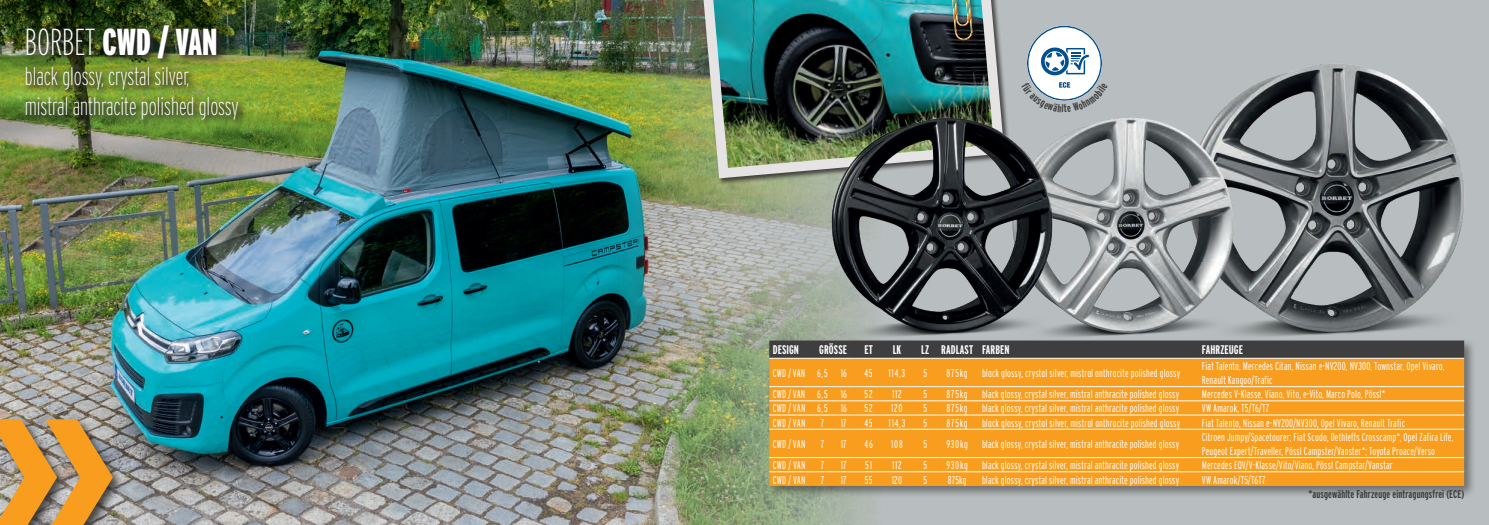
<style>
.page{position:relative;width:1489px;height:525px;background:#fff}
.page>*{position:absolute;margin:0;border:0;box-sizing:border-box;transform-origin:0 0}
.t1{font:900 37.5px "Interstate Compressed";color:#fff}
.t2{font:200 25px "Interstate Compressed";color:#fff}
.t3{font:700 12.5px "Interstate Compressed";letter-spacing:.005em;color:#fff}
.t4{font:300 11.25px/13.5px "Interstate Compressed";letter-spacing:.01em;color:#fff}
.t5{font:700 11.25px "Interstate Compressed";letter-spacing:.01em;color:#3e3e3f}
.s1{font-weight:200}
</style>
<div class="page">
<div style="left:0;top:0;width:1488px;height:524px;background:#b8bebf"></div>
<img style="left:0;top:0;width:870px;height:524px">
<div style="left:700px;top:0;width:310px;height:185px;background:#231f20;opacity:.75"></div>
<svg style="left:703px;top:0;width:301px;height:178px;background:#a6ac97"></svg>
<img style="left:713px;top:0;width:280px;height:168px">
<img style="left:1223px;top:64px;width:241px;height:273px">
<img style="left:1059px;top:109px;width:180px;height:228px">
<img style="left:824px;top:109px;width:235px;height:229px">
<div style="left:949px;top:0;width:29px;height:46px;background:#231f20;opacity:.75"></div>
<svg style="left:952px;top:0;width:20px;height:40px"></svg>
<img style="left:21px;top:21px;width:227px;height:108px">
<div style="left:0;top:416px;width:125px;height:108px;background:#231f20;opacity:.75"></div>
<svg style="left:0;top:419px;width:113px;height:105px;background:#ca954d"></svg>
<div style="left:766px;top:338px;width:710px;height:160px;background:#231f20;opacity:.5"></div>
<div style="left:769px;top:359px;width:694px;height:126px;background:#f89d1e"></div>
<svg style="left:769px;top:340px;width:694px;height:19px;background:#464646"></svg>
<hr style="left:939px;top:358px;width:35px;height:1px;background:#fff">
<hr style="left:974px;top:358px;width:220px;height:1px;background:#fff">
<hr style="left:1194px;top:358px;width:269px;height:1px;background:#fff">
<hr style="left:769px;top:414px;width:42px;height:1px;background:#fff">
<svg style="left:811px;top:414px;width:128px;height:1px"></svg>
<hr style="left:939px;top:414px;width:35px;height:1px;background:#fff">
<hr style="left:974px;top:414px;width:220px;height:1px;background:#fff">
<hr style="left:1194px;top:414px;width:269px;height:1px;background:#fff">
<hr style="left:769px;top:386px;width:42px;height:1px;background:#fff">
<svg style="left:811px;top:386px;width:128px;height:1px"></svg>
<hr style="left:939px;top:386px;width:35px;height:1px;background:#fff">
<hr style="left:974px;top:386px;width:220px;height:1px;background:#fff">
<hr style="left:1194px;top:386px;width:269px;height:1px;background:#fff">
<hr style="left:769px;top:428px;width:42px;height:1px;background:#fff">
<svg style="left:811px;top:428px;width:128px;height:1px"></svg>
<hr style="left:939px;top:428px;width:35px;height:1px;background:#fff">
<hr style="left:974px;top:428px;width:220px;height:1px;background:#fff">
<hr style="left:1194px;top:428px;width:269px;height:1px;background:#fff">
<hr style="left:769px;top:400px;width:42px;height:1px;background:#fff">
<svg style="left:811px;top:400px;width:128px;height:1px"></svg>
<hr style="left:939px;top:400px;width:35px;height:1px;background:#fff">
<hr style="left:974px;top:400px;width:220px;height:1px;background:#fff">
<hr style="left:1194px;top:400px;width:269px;height:1px;background:#fff">
<hr style="left:769px;top:457px;width:42px;height:1px;background:#fff">
<svg style="left:811px;top:457px;width:128px;height:1px"></svg>
<hr style="left:939px;top:457px;width:35px;height:1px;background:#fff">
<hr style="left:974px;top:457px;width:220px;height:1px;background:#fff">
<hr style="left:1194px;top:457px;width:269px;height:1px;background:#fff">
<hr style="left:769px;top:471px;width:42px;height:1px;background:#fff">
<svg style="left:811px;top:471px;width:128px;height:1px"></svg>
<hr style="left:939px;top:471px;width:35px;height:1px;background:#fff">
<hr style="left:974px;top:471px;width:220px;height:1px;background:#fff">
<hr style="left:1194px;top:471px;width:269px;height:1px;background:#fff">
<svg style="left:1021px;top:26px;width:87px;height:86px"></svg>
<p class="t1" style="left:25px;top:21px;width:194px"><span class="s1">BORBET</span> CWD / VAN</p>
<p class="t2" style="left:25px;top:62px;width:166px">black glossy, crystal silver,</p>
<p class="t2" style="left:25px;top:92px;width:215px">mistral anthracite polished glossy</p>
<p class="t3" style="left:772px;top:343px;width:28px">DESIGN</p>
<p class="t3" style="left:819px;top:343px;width:29px">GRÖSSE</p>
<p class="t3" style="left:864px;top:343px;width:10px">ET</p>
<p class="t3" style="left:892px;top:343px;width:10px">LK</p>
<p class="t3" style="left:921px;top:343px;width:10px">LZ</p>
<p class="t3" style="left:941px;top:343px;width:33px">RADLAST</p>
<p class="t3" style="left:982px;top:343px;width:29px">FARBEN</p>
<p class="t3" style="left:1201px;top:343px;width:43px">FAHRZEUGE</p>
<p class="t4" style="left:772px;top:366px;width:34px">CWD / VAN</p>
<p class="t4" style="left:817px;top:366px;width:12px">6,5</p>
<p class="t4" style="left:840px;top:366px;width:8px">16</p>
<p class="t4" style="left:864px;top:366px;width:10px">45</p>
<p class="t4" style="left:888px;top:366px;width:18px">114,3</p>
<p class="t4" style="left:923px;top:366px;width:5px">5</p>
<p class="t4" style="left:946px;top:366px;width:23px">875kg</p>
<p class="t4" style="left:981px;top:366px;width:200px">black glossy, crystal silver, mistral anthracite polished glossy</p>
<p class="t4" style="left:1201px;top:359px;width:244px">Fiat Talento, Mercedes Citan, Nissan e-NV200, NV300, Townstar, Opel Vivaro,<br>Renault Kangoo/Trafic</p>
<p class="t4" style="left:772px;top:387px;width:34px">CWD / VAN</p>
<p class="t4" style="left:817px;top:387px;width:12px">6,5</p>
<p class="t4" style="left:840px;top:387px;width:8px">16</p>
<p class="t4" style="left:864px;top:387px;width:10px">52</p>
<p class="t4" style="left:892px;top:387px;width:11px">112</p>
<p class="t4" style="left:923px;top:387px;width:5px">5</p>
<p class="t4" style="left:946px;top:387px;width:23px">875kg</p>
<p class="t4" style="left:981px;top:387px;width:199px">black glossy, crystal silver, mistral anthracite polished glossy</p>
<p class="t4" style="left:1201px;top:387px;width:185px">Mercedes V-Klasse, Viano, Vito, e-Vito, Marco Polo, Pössl*</p>
<p class="t4" style="left:772px;top:401px;width:34px">CWD / VAN</p>
<p class="t4" style="left:817px;top:401px;width:12px">6,5</p>
<p class="t4" style="left:840px;top:401px;width:8px">16</p>
<p class="t4" style="left:864px;top:401px;width:10px">52</p>
<p class="t4" style="left:891px;top:401px;width:13px">120</p>
<p class="t4" style="left:923px;top:401px;width:5px">5</p>
<p class="t4" style="left:946px;top:401px;width:23px">875kg</p>
<p class="t4" style="left:981px;top:401px;width:199px">black glossy, crystal silver, mistral anthracite polished glossy</p>
<p class="t4" style="left:1201px;top:401px;width:69px">VW Amarok, T5/T6/T7</p>
<p class="t4" style="left:772px;top:415px;width:34px">CWD / VAN</p>
<p class="t4" style="left:820px;top:415px;width:5px">7</p>
<p class="t4" style="left:840px;top:415px;width:8px">17</p>
<p class="t4" style="left:864px;top:415px;width:10px">45</p>
<p class="t4" style="left:888px;top:415px;width:18px">114,3</p>
<p class="t4" style="left:923px;top:415px;width:5px">5</p>
<p class="t4" style="left:946px;top:415px;width:23px">875kg</p>
<p class="t4" style="left:981px;top:415px;width:200px">black glossy, crystal silver, mistral anthracite polished glossy</p>
<p class="t4" style="left:1201px;top:415px;width:205px">Fiat Talento, Nissan e-NV200/NV300, Opel Vivaro, Renault Trafic</p>
<p class="t4" style="left:772px;top:437px;width:34px">CWD / VAN</p>
<p class="t4" style="left:820px;top:437px;width:5px">7</p>
<p class="t4" style="left:840px;top:437px;width:8px">17</p>
<p class="t4" style="left:864px;top:437px;width:10px">46</p>
<p class="t4" style="left:891px;top:437px;width:13px">108</p>
<p class="t4" style="left:923px;top:437px;width:5px">5</p>
<p class="t4" style="left:946px;top:437px;width:23px">930kg</p>
<p class="t4" style="left:982px;top:437px;width:199px">black glossy, crystal silver, mistral anthracite polished glossy</p>
<p class="t4" style="left:1201px;top:430px;width:253px">Citroen Jumpy/Spacetourer; Fiat Scudo, Dethleffs Crosscamp*, Opel Zafira Life,<br>Peugeot Expert/Traveller, Pössl Campster/Vanster*; Toyota Proace/Verso</p>
<p class="t4" style="left:772px;top:458px;width:34px">CWD / VAN</p>
<p class="t4" style="left:820px;top:458px;width:5px">7</p>
<p class="t4" style="left:840px;top:458px;width:8px">17</p>
<p class="t4" style="left:865px;top:458px;width:8px">51</p>
<p class="t4" style="left:892px;top:458px;width:11px">112</p>
<p class="t4" style="left:923px;top:458px;width:5px">5</p>
<p class="t4" style="left:946px;top:458px;width:23px">930kg</p>
<p class="t4" style="left:982px;top:458px;width:199px">black glossy, crystal silver, mistral anthracite polished glossy</p>
<p class="t4" style="left:1201px;top:458px;width:192px">Mercedes EQV/V-Klasse/Vito/Viano, Pössl Campstar/Vanstar</p>
<p class="t4" style="left:772px;top:472px;width:34px">CWD / VAN</p>
<p class="t4" style="left:820px;top:472px;width:5px">7</p>
<p class="t4" style="left:840px;top:472px;width:8px">17</p>
<p class="t4" style="left:864px;top:472px;width:9px">55</p>
<p class="t4" style="left:891px;top:472px;width:12px">120</p>
<p class="t4" style="left:923px;top:472px;width:5px">5</p>
<p class="t4" style="left:947px;top:472px;width:20px">875kg</p>
<p class="t4" style="left:982px;top:472px;width:199px">black glossy, crystal silver, mistral anthracite polished glossy</p>
<p class="t4" style="left:1201px;top:472px;width:65px">VW Amarok/T5/T6T7</p>
<p class="t5" style="left:1308px;top:487px;width:157px">*ausgewählte Fahrzeuge eintragungsfrei (ECE)</p>
</div>
